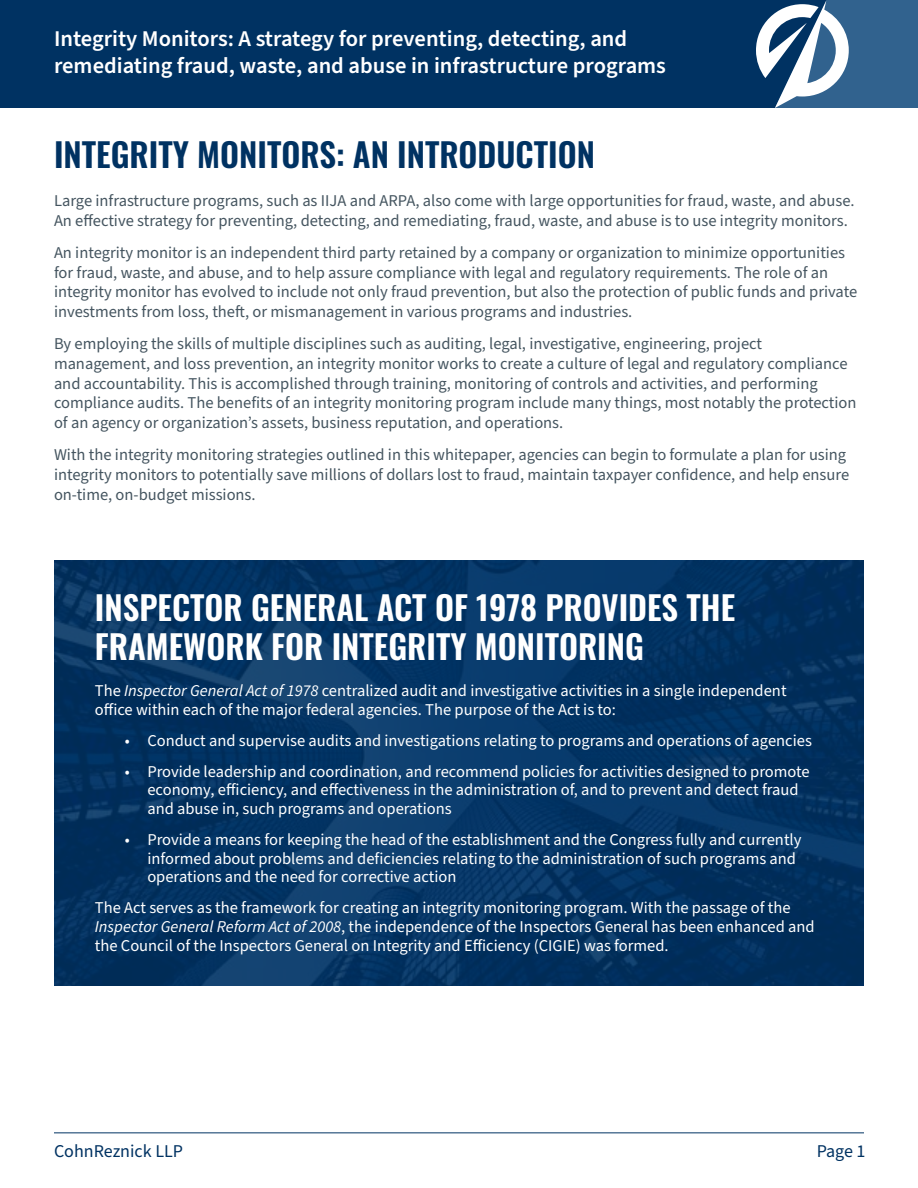
<style>
.page{position:relative;width:918px;height:1188px;background:#fff}
.page>*{position:absolute;margin:0;border:0;box-sizing:border-box;transform-origin:0 0}
.t1{font:600 33px/39px "Oswald";color:#fff}
.t2{font:600 33px "Oswald";color:#003262}
.t3{font:600 22.5px/27px "Source Sans Pro";color:#fff}
.t4{font:18px "Source Sans Pro";color:#003262}
.t5{font:16.5px/19.8px "Source Sans Pro";color:#455560}
.t6{font:16.5px/18.8px "Source Sans Pro";color:#fff}
.s1{font-style:italic}
</style>
<div class="page">
<hr style="left:54px;top:1132px;width:810px;height:1px;background:#003262">
<div style="left:0;top:0;width:918px;height:108px;background:#31628e"></div>
<div style="left:0;top:0;width:756px;height:108px;background:#003262"></div>
<svg style="left:756px;top:0;width:93px;height:108px"></svg>
<svg style="left:54px;top:560px;width:810px;height:426px;background:#043463"></svg>
<p class="t3" style="left:54px;top:26px;width:614px">Integrity Monitors: A strategy for preventing, detecting, and remediating fraud, waste, and abuse in infrastructure programs</p>
<p class="t2" style="left:54px;top:138px;width:543px">INTEGRITY MONITORS: AN INTRODUCTION</p>
<p class="t5" style="left:54px;top:191px;width:802px">Large infrastructure programs, such as IIJA and ARPA, also come with large opportunities for fraud, waste, and abuse.<br>An effective strategy for preventing, detecting, and remediating, fraud, waste, and abuse is to use integrity monitors.</p>
<p class="t5" style="left:54px;top:243px;width:805px">An integrity monitor is an independent third party retained by a company or organization to minimize opportunities for fraud, waste, and abuse, and to help assure compliance with legal and regulatory requirements. The role of an integrity monitor has evolved to include not only fraud prevention, but also the protection of public funds and private investments from loss, theft, or mismanagement in various programs and industries.</p>
<p class="t5" style="left:54px;top:334px;width:804px">By employing the skills of multiple disciplines such as auditing, legal, investigative, engineering, project management, and loss prevention, an integrity monitor works to create a culture of legal and regulatory compliance and accountability. This is accomplished through training, monitoring of controls and activities, and performing compliance audits. The benefits of an integrity monitoring program include many things, most notably the protection of an agency or organization’s assets, business reputation, and operations.</p>
<p class="t5" style="left:54px;top:445px;width:797px">With the integrity monitoring strategies outlined in this whitepaper, agencies can begin to formulate a plan for using integrity monitors to potentially save millions of dollars lost to fraud, maintain taxpayer confidence, and help ensure on-time, on-budget missions.</p>
<p class="t1" style="left:95px;top:590px;width:642px">INSPECTOR GENERAL ACT OF 1978 PROVIDES THE<br>FRAMEWORK FOR INTEGRITY MONITORING</p>
<p class="t6" style="left:95px;top:682px;width:693px">The <span class="s1">Inspector General Act of 1978</span> centralized audit and investigative activities in a single independent office within each of the major federal agencies. The purpose of the Act is to:</p>
<p class="t6" style="left:125px;top:732px;width:689px">• Conduct and supervise audits and investigations relating to programs and operations of agencies</p>
<p class="t6" style="left:147px;top:762px;width:664px;text-indent:-22px">• Provide leadership and coordination, and recommend policies for activities designed to promote economy, efficiency, and effectiveness in the administration of, and to prevent and detect fraud and abuse in, such programs and operations</p>
<p class="t6" style="left:147px;top:831px;width:656px;text-indent:-22px">• Provide a means for keeping the head of the establishment and the Congress fully and currently informed about problems and deficiencies relating to the administration of such programs and operations and the need for corrective action</p>
<p class="t6" style="left:95px;top:899px;width:721px">The Act serves as the framework for creating an integrity monitoring program. With the passage of the<br><span class="s1">Inspector General Reform Act of 2008</span>, the independence of the Inspectors General has been enhanced and the Council of the Inspectors General on Integrity and Efficiency (CIGIE) was formed.</p>
<p class="t4" style="left:54px;top:1138px;width:131px">CohnReznick LLP</p>
<p class="t4" style="left:817px;top:1138px;width:50px">Page 1</p>
</div>
